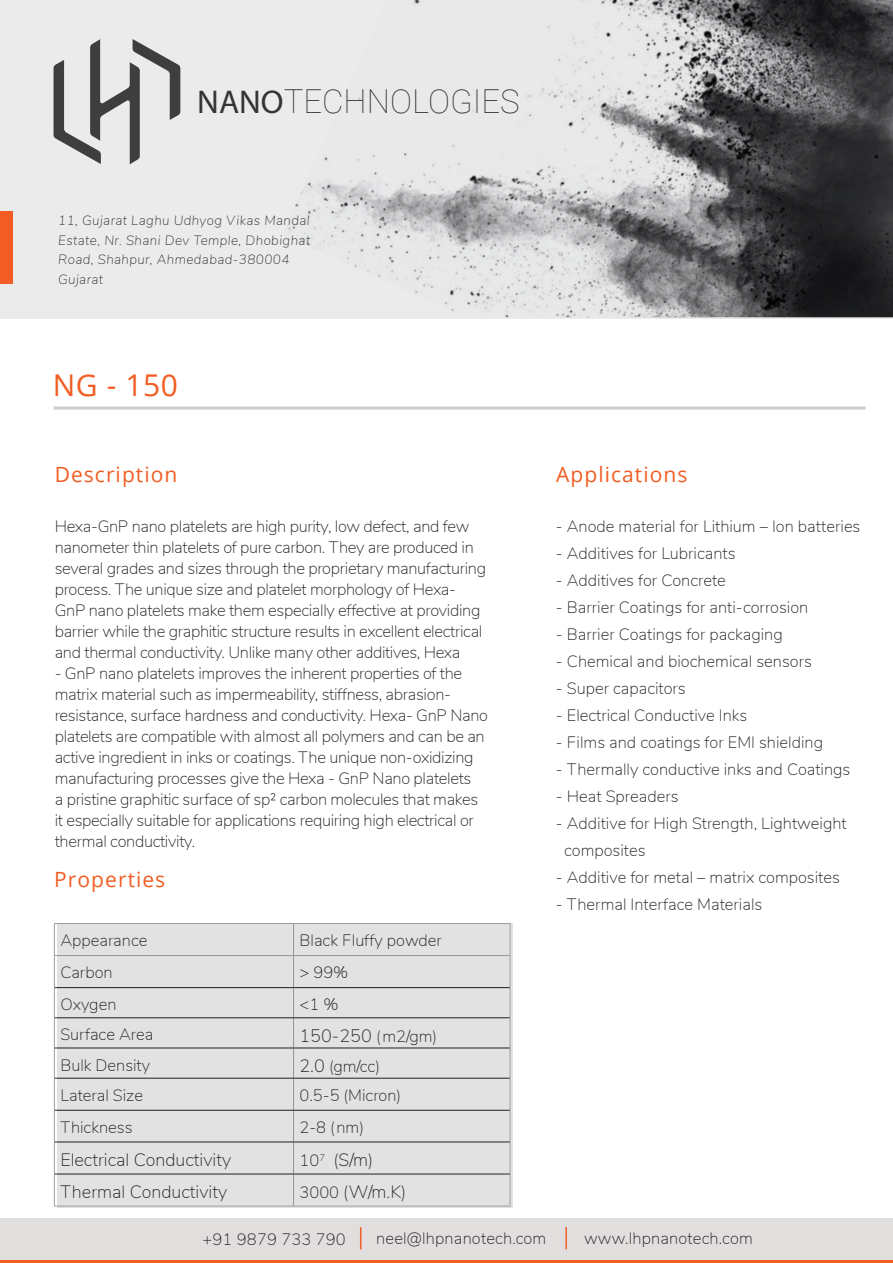
<style>
.page{position:relative;width:893px;height:1263px;background:#fff}
.page>*{position:absolute;margin:0;border:0;box-sizing:border-box;transform-origin:0 0}
.t1{font:100 33px "Roboto";color:#353434}
.t2{font:30px "Open Sans";color:#f15d22}
.t3{font:21px "Open Sans";letter-spacing:.05em;color:#f15d22}
.t4{font:200 18px "Nunito";color:#231f20}
.t5{font:200 16.5px/21px "Nunito";letter-spacing:-.02em;color:#231f20}
.t6{font:200 16.5px "Nunito";color:#231f20}
.t7{font:200 16.5px "Nunito";letter-spacing:.01em;color:#231f20}
.t8{font:italic 200 13.5px/19.5px "Nunito";letter-spacing:.03em;color:#323233;text-align:justify}
.s1{font-family:"Myriad Pro";font-weight:400}
.s2{font-size:16.5px}
.s3{font-size:18px}
</style>
<div class="page">
<div style="left:57px;top:923px;width:455px;height:284px;background:#e2e2e2"></div>
<hr style="left:0;top:1260px;width:893px;height:3px;background:#f25d24">
<svg style="left:0;top:0;width:893px;height:318px;background:#bababb"></svg>
<svg style="left:54px;top:39px;width:126px;height:125px;background:#b8b7b7"></svg>
<div style="left:0;top:212px;width:13px;height:72px;background:#f25d26"></div>
<hr style="left:54px;top:406px;width:812px;height:3px;background:#323233">
<div style="left:0;top:1218px;width:893px;height:42px;background:#e0dfde"></div>
<svg style="left:360px;top:1227px;width:1px;height:22px"></svg>
<hr style="left:565px;top:1227px;width:2px;height:22px;background:#f25d26">
<hr style="left:54px;top:923px;width:240px;height:1px;background:#9d9fa2">
<hr style="left:54px;top:924px;width:1px;height:31px;background:#9d9fa2">
<hr style="left:294px;top:923px;width:216px;height:1px;background:#9d9fa2">
<hr style="left:510px;top:924px;width:1px;height:31px;background:#9d9fa2">
<hr style="left:54px;top:955px;width:1px;height:33px;background:#9d9fa2">
<hr style="left:510px;top:955px;width:1px;height:33px;background:#9d9fa2">
<hr style="left:54px;top:988px;width:1px;height:30px;background:#9d9fa2">
<hr style="left:510px;top:988px;width:1px;height:30px;background:#9d9fa2">
<hr style="left:54px;top:1018px;width:1px;height:30px;background:#9d9fa2">
<hr style="left:510px;top:1018px;width:1px;height:30px;background:#9d9fa2">
<hr style="left:54px;top:1048px;width:1px;height:30px;background:#9d9fa2">
<hr style="left:510px;top:1048px;width:1px;height:30px;background:#9d9fa2">
<hr style="left:54px;top:1078px;width:1px;height:32px;background:#9d9fa2">
<hr style="left:510px;top:1078px;width:1px;height:32px;background:#9d9fa2">
<hr style="left:54px;top:1110px;width:1px;height:32px;background:#9d9fa2">
<hr style="left:510px;top:1110px;width:1px;height:32px;background:#9d9fa2">
<hr style="left:54px;top:1142px;width:1px;height:32px;background:#9d9fa2">
<hr style="left:510px;top:1142px;width:1px;height:32px;background:#9d9fa2">
<hr style="left:54px;top:1174px;width:1px;height:32px;background:#9d9fa2">
<hr style="left:510px;top:1174px;width:1px;height:32px;background:#9d9fa2">
<hr style="left:54px;top:1206px;width:240px;height:1px;background:#9d9fa2">
<hr style="left:294px;top:1206px;width:216px;height:1px;background:#9d9fa2">
<hr style="left:293px;top:924px;width:1px;height:31px;background:#939598">
<hr style="left:55px;top:955px;width:239px;height:1px;background:#939598">
<hr style="left:294px;top:955px;width:216px;height:1px;background:#939598">
<hr style="left:293px;top:956px;width:1px;height:31px;background:#939598">
<svg style="left:293px;top:988px;width:1px;height:29px"></svg>
<hr style="left:293px;top:1018px;width:1px;height:30px;background:#939598">
<hr style="left:293px;top:1048px;width:1px;height:30px;background:#939598">
<hr style="left:293px;top:1078px;width:1px;height:32px;background:#939598">
<hr style="left:293px;top:1110px;width:1px;height:32px;background:#939598">
<hr style="left:293px;top:1142px;width:1px;height:32px;background:#939598">
<hr style="left:293px;top:1174px;width:1px;height:32px;background:#939598">
<hr style="left:55px;top:987px;width:239px;height:1px;background:#231f20">
<hr style="left:294px;top:987px;width:216px;height:1px;background:#231f20">
<hr style="left:55px;top:1017px;width:239px;height:1px;background:#231f20">
<hr style="left:294px;top:1017px;width:216px;height:1px;background:#231f20">
<hr style="left:55px;top:1048px;width:239px;height:1px;background:#231f20">
<hr style="left:294px;top:1048px;width:216px;height:1px;background:#231f20">
<hr style="left:55px;top:1078px;width:239px;height:1px;background:#231f20">
<hr style="left:294px;top:1078px;width:216px;height:1px;background:#231f20">
<hr style="left:55px;top:1110px;width:239px;height:1px;background:#231f20">
<hr style="left:294px;top:1110px;width:216px;height:1px;background:#231f20">
<hr style="left:55px;top:1142px;width:239px;height:1px;background:#231f20">
<hr style="left:294px;top:1142px;width:216px;height:1px;background:#231f20">
<hr style="left:55px;top:1174px;width:239px;height:1px;background:#231f20">
<hr style="left:294px;top:1174px;width:216px;height:1px;background:#231f20">
<p class="t1" style="left:197px;top:79px;width:324px"><span class="s1">NANO</span>TECHNOLOGIES</p>
<p class="t8" style="left:58px;top:210px;width:254px">11, Gujarat Laghu Udhyog Vikas Mandal Estate, Nr. Shani Dev Temple, Dhobighat Road, Shahpur, Ahmedabad-380004</p>
<p class="t8" style="left:58px;top:268px;width:46px">Gujarat</p>
<p class="t2" style="left:53px;top:365px;width:127px">NG - 150</p>
<p class="t3" style="left:55px;top:460px;width:124px">Description</p>
<p class="t3" style="left:556px;top:460px;width:133px">Applications</p>
<p class="t5" style="left:55px;top:515px;width:433px">Hexa-GnP nano platelets are high purity, low defect, and few nanometer thin platelets of pure carbon. They are produced in several grades and sizes through the proprietary manufacturing process. The unique size and platelet morphology of Hexa-GnP nano platelets make them especially effective at providing barrier while the graphitic structure results in excellent electrical and thermal conductivity. Unlike many other additives, Hexa</p>
<p class="t5" style="left:55px;top:662px;width:435px">- GnP nano platelets improves the inherent properties of the matrix material such as impermeability, stiffness, abrasion&shy;resistance, surface hardness and conductivity. Hexa- GnP Nano platelets are compatible with almost all polymers and can be an active ingredient in inks or coatings. The unique non-oxidizing manufacturing processes give the Hexa - GnP Nano platelets<br>a pristine graphitic surface of sp² carbon molecules that makes it especially suitable for applications requiring high electrical or thermal conductivity.</p>
<p class="t3" style="left:54px;top:865px;width:113px">Properties</p>
<p class="t6" style="left:60px;top:928px;width:89px">Appearance</p>
<p class="t6" style="left:300px;top:928px;width:144px">Black Fluffy powder</p>
<p class="t5" style="left:60px;top:961px;width:54px">Carbon</p>
<p class="t5" style="left:300px;top:961px;width:50px">&gt; 99%</p>
<p class="t5" style="left:60px;top:993px;width:58px">Oxygen</p>
<p class="t5" style="left:300px;top:993px;width:40px">&lt;1 %</p>
<p class="t6" style="left:60px;top:1023px;width:94px">Surface Area</p>
<p class="t4" style="left:300px;top:1022px;width:139px">150-250 <span class="s2">(m2/gm)</span></p>
<p class="t6" style="left:60px;top:1053px;width:91px">Bulk Density</p>
<p class="t5" style="left:300px;top:1055px;width:82px"><span class="s3">2.0</span> (gm/cc)</p>
<p class="t6" style="left:60px;top:1083px;width:84px">Lateral Size</p>
<p class="t5" style="left:300px;top:1084px;width:103px">0.5-5 (Micron)</p>
<p class="t6" style="left:60px;top:1115px;width:74px">Thickness</p>
<p class="t5" style="left:300px;top:1116px;width:66px">2-8 (nm)</p>
<p class="t4" style="left:60px;top:1147px;width:172px">Electrical Conductivity</p>
<p class="t4" style="left:300px;top:1147px;width:75px"><span class="s2">10</span><sup>7</sup> (S/m)</p>
<p class="t4" style="left:60px;top:1179px;width:168px">Thermal Conductivity</p>
<p class="t4" style="left:300px;top:1179px;width:108px"><span class="s2">3000</span> (W/m.K)</p>
<p class="t6" style="left:556px;top:514px;width:306px">- Anode material for Lithium – Ion batteries</p>
<p class="t6" style="left:556px;top:541px;width:181px">- Additives for Lubricants</p>
<p class="t6" style="left:556px;top:568px;width:171px">- Additives for Concrete</p>
<p class="t6" style="left:556px;top:595px;width:254px">- Barrier Coatings for anti-corrosion</p>
<p class="t6" style="left:556px;top:622px;width:228px">- Barrier Coatings for packaging</p>
<p class="t6" style="left:556px;top:649px;width:257px">- Chemical and biochemical sensors</p>
<p class="t6" style="left:556px;top:676px;width:131px">- Super capacitors</p>
<p class="t6" style="left:556px;top:703px;width:193px">- Electrical Conductive Inks</p>
<p class="t6" style="left:556px;top:730px;width:269px">- Films and coatings for EMI shielding</p>
<p class="t6" style="left:556px;top:757px;width:296px">- Thermally conductive inks and Coatings</p>
<p class="t6" style="left:556px;top:784px;width:124px">- Heat Spreaders</p>
<p class="t6" style="left:556px;top:811px;width:292px">- Additive for High Strength, Lightweight</p>
<p class="t6" style="left:564px;top:838px;width:83px">composites</p>
<p class="t6" style="left:556px;top:865px;width:285px">- Additive for metal – matrix composites</p>
<p class="t6" style="left:556px;top:892px;width:208px">- Thermal Interface Materials</p>
<p class="t7" style="left:202px;top:1227px;width:145px">+91 9879 733 790</p>
<p class="t7" style="left:376px;top:1226px;width:172px">neel@lhpnanotech.com</p>
<p class="t7" style="left:584px;top:1226px;width:170px">www.lhpnanotech.com</p>
</div>
